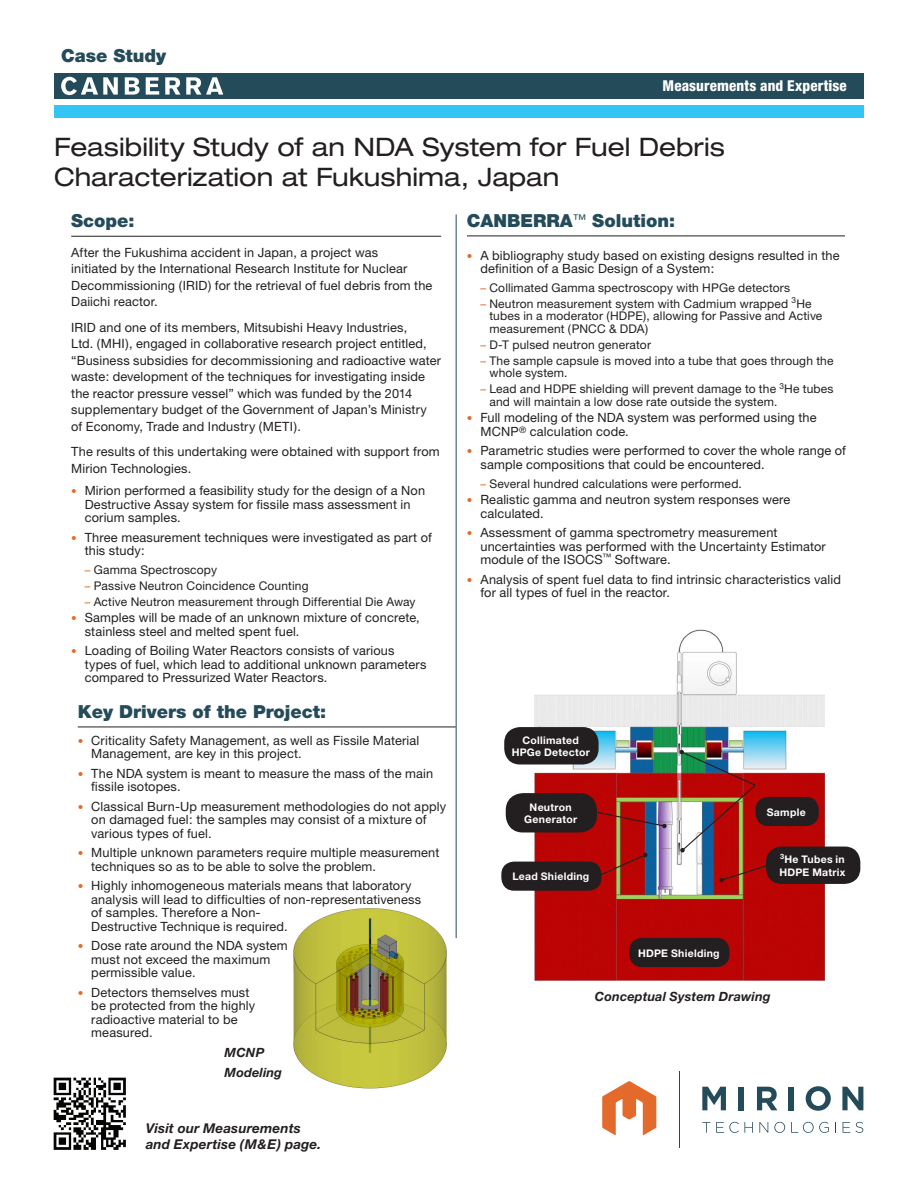
<style>
.page{position:relative;width:918px;height:1188px;background:#fff}
.page>*{position:absolute;margin:0;border:0;box-sizing:border-box;transform-origin:0 0}
.ADVISOR_-_Title{font:expanded 25.5px/30px "Helvetica Neue";color:#231f20}
.ADVISOR_-_body_head{font:900 18px "Helvetica Neue";color:#244b59}
.t1{font:800 condensed 15px "Helvetica Neue";letter-spacing:.005em;color:#fff}
.Catalog_Body_text{font:italic 700 13.5px/16.2px "Helvetica Neue";letter-spacing:.01em;color:#231f20}
.t2{font:12.75px/13.5px "Helvetica Neue";letter-spacing:.01em;color:#231f20}
.Product_Bullets{font:italic 700 12.75px "Helvetica Neue";letter-spacing:.01em;color:#231f20}
.t3{font:12px/12.8px "Helvetica Neue";letter-spacing:.015em;color:#231f20}
.Product_Bullets-2{font:700 10.5px/12.6px "Helvetica Neue";letter-spacing:.025em;color:#fff}
.s1{font-size:11.25px;color:#e36a2a}
</style>
<div class="page">
<div style="left:54px;top:73px;width:810px;height:26px;background:#244b59"></div>
<div style="left:54px;top:105px;width:810px;height:13px;background:#33c5f3"></div>
<hr style="left:71px;top:236px;width:370px;height:1px;background:#231f20">
<hr style="left:78px;top:727px;width:378px;height:1px;background:#231f20">
<hr style="left:456px;top:214px;width:1px;height:724px;background:#244b59">
<img style="left:53px;top:1077px;width:73px;height:73px">
<img style="left:535px;top:629px;width:289px;height:352px">
<hr style="left:467px;top:236px;width:378px;height:1px;background:#231f20">
<svg style="left:61px;top:77px;width:162px;height:18px"></svg>
<hr style="left:679px;top:1071px;width:1px;height:77px;background:#244b59">
<svg style="left:702px;top:1122px;width:8px;height:11px"></svg>
<svg style="left:716px;top:1122px;width:37px;height:11px"></svg>
<svg style="left:759px;top:1122px;width:9px;height:11px"></svg>
<svg style="left:774px;top:1122px;width:11px;height:11px"></svg>
<svg style="left:791px;top:1122px;width:38px;height:11px"></svg>
<svg style="left:843px;top:1122px;width:20px;height:11px"></svg>
<svg style="left:702px;top:1087px;width:24px;height:23px"></svg>
<div style="left:739px;top:1087px;width:5px;height:23px;background:#244b59"></div>
<svg style="left:757px;top:1087px;width:20px;height:23px"></svg>
<div style="left:789px;top:1087px;width:5px;height:23px;background:#244b59"></div>
<svg style="left:806px;top:1086px;width:25px;height:25px"></svg>
<svg style="left:842px;top:1087px;width:21px;height:23px"></svg>
<svg style="left:602px;top:1081px;width:54px;height:54px"></svg>
<img style="left:293px;top:908px;width:154px;height:181px">
<svg style="left:679px;top:750px;width:78px;height:102px"></svg>
<svg style="left:719px;top:864px;width:49px;height:18px"></svg>
<svg style="left:596px;top:811px;width:71px;height:17px"></svg>
<svg style="left:597px;top:853px;width:50px;height:24px"></svg>
<div style="left:505px;top:728px;width:93px;height:36px;background:#231f20;border-radius:15px"></div>
<div style="left:504px;top:727px;width:95px;height:37px;border:2px solid #231f20;border-radius:15px"></div>
<div style="left:630px;top:939px;width:99px;height:27px;background:#231f20;border-radius:12px"></div>
<div style="left:629px;top:938px;width:101px;height:29px;border:2px solid #231f20;border-radius:12px"></div>
<div style="left:502px;top:862px;width:99px;height:28px;background:#231f20;border-radius:12px"></div>
<div style="left:501px;top:862px;width:100px;height:29px;border:2px solid #231f20;border-radius:12px"></div>
<div style="left:506px;top:794px;width:90px;height:38px;background:#231f20;border-radius:17px"></div>
<div style="left:506px;top:793px;width:91px;height:39px;border:2px solid #231f20;border-radius:17px"></div>
<div style="left:756px;top:798px;width:62px;height:27px;background:#231f20;border-radius:12px"></div>
<div style="left:756px;top:797px;width:63px;height:29px;border:2px solid #231f20;border-radius:12px"></div>
<div style="left:767px;top:847px;width:93px;height:36px;background:#231f20;border-radius:15px"></div>
<div style="left:766px;top:847px;width:94px;height:37px;border:2px solid #231f20;border-radius:15px"></div>
<p class="ADVISOR_-_body_head" style="left:61px;top:45px;width:107px">Case Study</p>
<p class="t1" style="left:663px;top:76px;width:186px">Measurements and Expertise</p>
<p class="ADVISOR_-_Title" style="left:54px;top:132px;width:672px">Feasibility Study of an NDA System for Fuel Debris<br>Characterization at Fukushima, Japan</p>
<p class="ADVISOR_-_body_head" style="left:71px;top:210px;width:65px">Scope:</p>
<p class="t2" style="left:71px;top:244px;width:363px;line-height:16.5px">After the Fukushima accident in Japan, a project was<br>initiated by the International Research Institute for Nuclear Decommissioning (IRID) for the retrieval of fuel debris from the Daiichi reactor.</p>
<p class="t2" style="left:71px;top:319px;width:371px;line-height:16.5px">IRID and one of its members, Mitsubishi Heavy Industries,<br>Ltd. (MHI), engaged in collaborative research project entitled, “Business subsidies for decommissioning and radioactive water waste: development of the techniques for investigating inside the reactor pressure vessel” which was funded by the 2014 supplementary budget of the Government of Japan’s Ministry of Economy, Trade and Industry (METI).</p>
<p class="t2" style="left:71px;top:443px;width:370px;line-height:16.5px">The results of this undertaking were obtained with support from<br>Mirion Technologies.</p>
<p class="t2" style="left:85px;top:484px;width:342px;text-indent:-14px"><span class="s1">•</span> Mirion performed a feasibility study for the design of a Non<br>Destructive Assay system for fissile mass assessment in corium samples.</p>
<p class="t2" style="left:85px;top:530px;width:349px;text-indent:-14px"><span class="s1">•</span> Three measurement techniques were investigated as part of this study:</p>
<p class="t3" style="left:85px;top:563px;width:134px"><span class="s1">–</span> Gamma Spectroscopy</p>
<p class="t3" style="left:85px;top:579px;width:225px"><span class="s1">–</span> Passive Neutron Coincidence Counting</p>
<p class="t3" style="left:85px;top:595px;width:332px"><span class="s1">–</span> Active Neutron measurement through Differential Die Away</p>
<p class="t2" style="left:85px;top:611px;width:336px;text-indent:-14px"><span class="s1">•</span> Samples will be made of an unknown mixture of concrete, stainless steel and melted spent fuel.</p>
<p class="t2" style="left:85px;top:644px;width:343px;text-indent:-14px"><span class="s1">•</span> Loading of Boiling Water Reactors consists of various types of fuel, which lead to additional unknown parameters compared to Pressurized Water Reactors.</p>
<p class="ADVISOR_-_body_head" style="left:78px;top:700px;width:250px">Key Drivers of the Project:</p>
<p class="t2" style="left:91px;top:733px;width:330px;text-indent:-14px"><span class="s1">•</span> Criticality Safety Management, as well as Fissile Material<br>Management, are key in this project.</p>
<p class="t2" style="left:91px;top:766px;width:344px;text-indent:-14px"><span class="s1">•</span> The NDA system is meant to measure the mass of the main fissile isotopes.</p>
<p class="t2" style="left:91px;top:799px;width:356px;text-indent:-14px"><span class="s1">•</span> Classical Burn-Up measurement methodologies do not apply on damaged fuel: the samples may consist of a mixture of various types of fuel.</p>
<p class="t2" style="left:91px;top:846px;width:350px;text-indent:-14px"><span class="s1">•</span> Multiple unknown parameters require multiple measurement techniques so as to be able to solve the problem.</p>
<p class="t2" style="left:91px;top:879px;width:331px;text-indent:-14px"><span class="s1">•</span> Highly inhomogeneous materials means that laboratory analysis will lead to difficulties of non-representativeness of samples. Therefore a Non-<br>Destructive Technique is required.</p>
<p class="t2" style="left:91px;top:939px;width:198px;text-indent:-14px"><span class="s1">•</span> Dose rate around the NDA system must not exceed the maximum permissible value.</p>
<p class="t2" style="left:91px;top:985px;width:165px;text-indent:-14px"><span class="s1">•</span> Detectors themselves must be protected from the highly radioactive material to be measured.</p>
<p class="Product_Bullets" style="left:225px;top:1045px;width:41px">MCNP</p>
<p class="Product_Bullets" style="left:225px;top:1064px;width:59px">Modeling</p>
<p class="Catalog_Body_text" style="left:146px;top:1119px;width:177px">Visit our Measurements and Expertise (M&amp;E) page.</p>
<p class="ADVISOR_-_body_head" style="left:467px;top:209px;width:210px">CANBERRA<sup>™</sup> Solution:</p>
<p class="t2" style="left:480px;top:248px;width:361px;text-indent:-14px"><span class="s1">•</span> A bibliography study based on existing designs resulted in the definition of a Basic Design of a System:</p>
<p class="t3" style="left:480px;top:281px;width:311px"><span class="s1">–</span> Collimated Gamma spectroscopy with HPGe detectors</p>
<p class="t3" style="left:489px;top:297px;width:334px;text-indent:-9px"><span class="s1">–</span> Neutron measurement system with Cadmium wrapped <sup>3</sup>He tubes in a moderator (HDPE), allowing for Passive and Active measurement (PNCC &amp; DDA)</p>
<p class="t3" style="left:480px;top:338px;width:172px"><span class="s1">–</span> D-T pulsed neutron generator</p>
<p class="t3" style="left:489px;top:354px;width:346px;text-indent:-9px"><span class="s1">–</span> The sample capsule is moved into a tube that goes through the whole system.</p>
<p class="t3" style="left:489px;top:382px;width:346px;text-indent:-9px"><span class="s1">–</span> Lead and HDPE shielding will prevent damage to the <sup>3</sup>He tubes and will maintain a low dose rate outside the system.</p>
<p class="t2" style="left:480px;top:411px;width:338px;text-indent:-14px"><span class="s1">•</span> Full modeling of the NDA system was performed using the<br>MCNP<sup>®</sup> calculation code.</p>
<p class="t2" style="left:480px;top:444px;width:367px;text-indent:-14px"><span class="s1">•</span> Parametric studies were performed to cover the whole range of sample compositions that could be encountered.</p>
<p class="t3" style="left:480px;top:477px;width:263px"><span class="s1">–</span> Several hundred calculations were performed.</p>
<p class="t2" style="left:480px;top:493px;width:311px;text-indent:-14px"><span class="s1">•</span> Realistic gamma and neutron system responses were calculated.</p>
<p class="t2" style="left:480px;top:526px;width:347px;text-indent:-14px"><span class="s1">•</span> Assessment of gamma spectrometry measurement uncertainties was performed with the Uncertainty Estimator module of the ISOCS<sup>™</sup> Software.</p>
<p class="t2" style="left:480px;top:572px;width:362px;text-indent:-14px"><span class="s1">•</span> Analysis of spent fuel data to find intrinsic characteristics valid for all types of fuel in the reactor.</p>
<p class="Product_Bullets-2" style="left:523px;top:733px;width:58px">Collimated</p>
<p class="Product_Bullets-2" style="left:512px;top:746px;width:80px">HPGe Detector</p>
<p class="Product_Bullets-2" style="left:530px;top:800px;width:44px">Neutron</p>
<p class="Product_Bullets-2" style="left:524px;top:813px;width:54px">Generator</p>
<p class="Product_Bullets-2" style="left:512px;top:870px;width:79px">Lead Shielding</p>
<p class="Product_Bullets-2" style="left:638px;top:946px;width:83px">HDPE Shielding</p>
<p class="Product_Bullets-2" style="left:767px;top:805px;width:41px">Sample</p>
<p class="Product_Bullets-2" style="left:779px;top:853px;width:68px"><sup>3</sup>He Tubes in<br>HDPE Matrix</p>
<p class="Product_Bullets" style="left:595px;top:989px;width:177px">Conceptual System Drawing</p>
</div>
